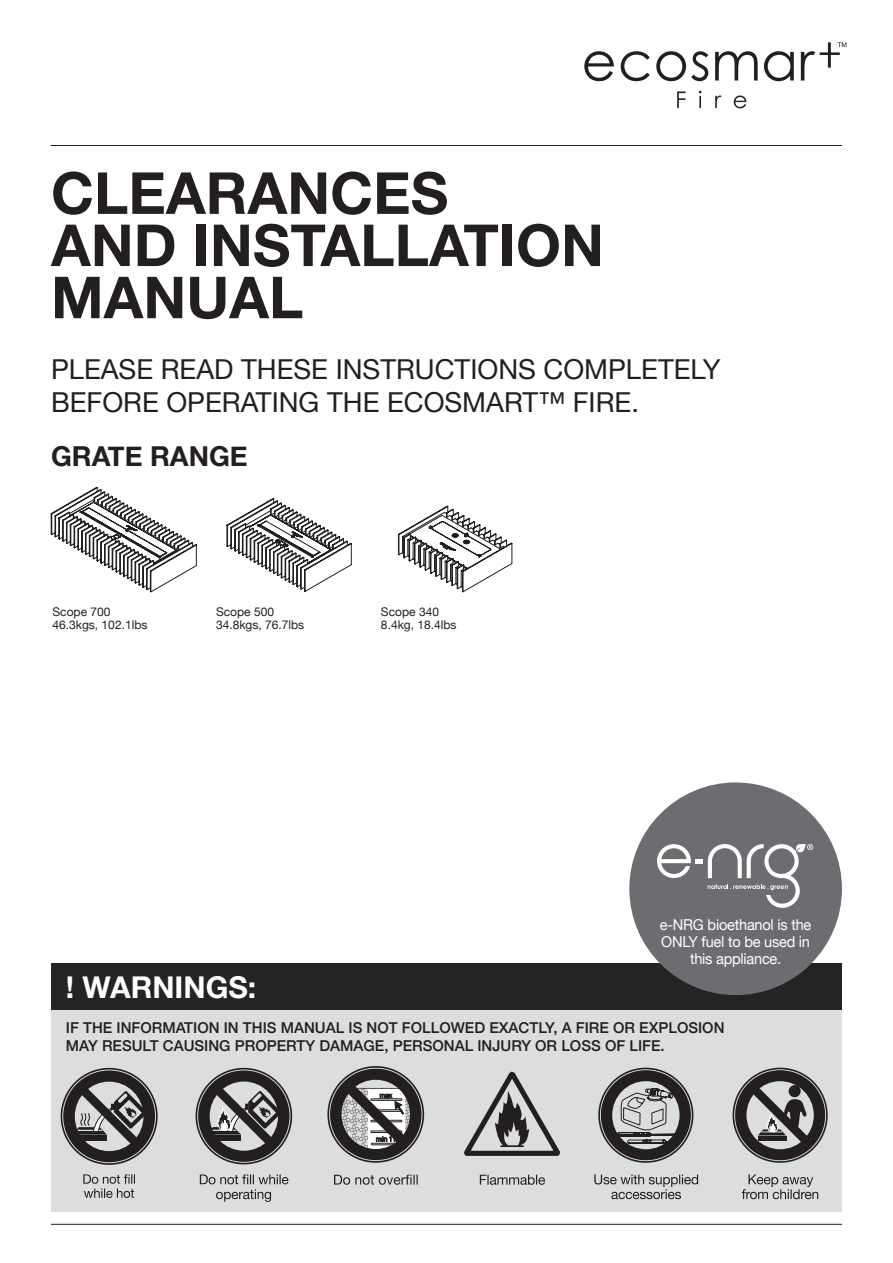
<style>
.page{position:relative;width:893px;height:1263px;background:#fff}
.page>*{position:absolute;margin:0;border:0;box-sizing:border-box;transform-origin:0 0}
.t1{font:700 57.9px/52.2px "Helvetica Neue";color:#231f20}
.t2{font:700 30px "Helvetica Neue";color:#fff}
.t3{font:27.45px/33px "Helvetica Neue";color:#231f20}
.t4{font:700 27.45px "Helvetica Neue";color:#231f20}
.t5{font:500 15px/18px "Helvetica Neue";color:#231f20}
.t6{font:15px/16.8px "Helvetica Neue";letter-spacing:-.015em;color:#fff;text-align:center}
.t7{font:12px/14px "Helvetica Neue";color:#231f20}
</style>
<div class="page">
<svg style="left:226px;top:498px;width:126px;height:94px"></svg>
<svg style="left:398px;top:506px;width:114px;height:86px"></svg>
<svg style="left:51px;top:487px;width:146px;height:105px"></svg>
<svg style="left:584px;top:51px;width:30px;height:30px"></svg>
<svg style="left:621px;top:51px;width:29px;height:30px"></svg>
<svg style="left:656px;top:51px;width:52px;height:30px"></svg>
<svg style="left:715px;top:51px;width:43px;height:30px"></svg>
<svg style="left:764px;top:51px;width:30px;height:30px"></svg>
<svg style="left:677px;top:91px;width:8px;height:17px"></svg>
<svg style="left:699px;top:91px;width:2px;height:17px"></svg>
<svg style="left:715px;top:95px;width:6px;height:13px"></svg>
<svg style="left:734px;top:95px;width:12px;height:13px"></svg>
<svg style="left:801px;top:42px;width:45px;height:39px"></svg>
<hr style="left:51px;top:145px;width:791px;height:1px;background:#231f20">
<div style="left:51px;top:967px;width:791px;height:245px;background:#dcdddf"></div>
<div style="left:51px;top:963px;width:791px;height:47px;background:#262324"></div>
<svg style="left:62px;top:1069px;width:93px;height:94px"></svg>
<svg style="left:83px;top:1174px;width:52px;height:24px"></svg>
<div style="left:61px;top:1068px;width:97px;height:97px;border:2px solid #231f20;border-radius:50%"></div>
<svg style="left:200px;top:1174px;width:88px;height:28px"></svg>
<svg style="left:197px;top:1069px;width:94px;height:94px"></svg>
<div style="left:196px;top:1068px;width:96px;height:96px;border:2px solid #231f20;border-radius:50%"></div>
<svg style="left:464px;top:1071px;width:97px;height:114px"></svg>
<svg style="left:594px;top:1174px;width:104px;height:25px"></svg>
<svg style="left:601px;top:1069px;width:91px;height:92px"></svg>
<div style="left:598px;top:1068px;width:95px;height:95px;border:2px solid #231f20;border-radius:50%"></div>
<svg style="left:742px;top:1174px;width:76px;height:25px"></svg>
<svg style="left:734px;top:1069px;width:91px;height:92px"></svg>
<div style="left:733px;top:1068px;width:95px;height:95px;border:2px solid #231f20;border-radius:50%"></div>
<svg style="left:334px;top:1174px;width:84px;height:11px"></svg>
<svg style="left:330px;top:1068px;width:93px;height:93px"></svg>
<div style="left:327px;top:1066px;width:97px;height:97px;border:2px solid #231f20;border-radius:50%"></div>
<hr style="left:51px;top:1224px;width:791px;height:1px;background:#231f20">
<div style="left:629px;top:782px;width:213px;height:213px;background:#6c6d70;border-radius:50%"></div>
<svg style="left:657px;top:844px;width:156px;height:64px"></svg>
<h1 class="t1" style="left:51px;top:169px;width:546px;text-indent:322px">ES<br>AN D INSTALLATION<br>MANUAL</h1>
<h1 class="t1" style="left:51px;top:169px;width:157px">CLEARANC</h1>
<h3 class="t3" style="left:51px;top:354px;width:655px;text-indent:493px">CO MPLETELY<br>BEFORE OPERATING THE ECOSMART™ FIRE.</h3>
<h3 class="t4" style="left:51px;top:434px;width:195px">GRATE RANGE</h3>
<h3 class="t3" style="left:51px;top:354px;width:447px">PLEASE READ THESE INSTRUCTIONS</h3>
<p class="t7" style="left:53px;top:605px;width:96px">SCOPE 700<br>46.3KGS, 102.1LBS</p>
<p class="t7" style="left:381px;top:605px;width:77px">SCOPE 340<br>8.4KG, 18.4LBS</p>
<p class="t7" style="left:216px;top:605px;width:90px">SCOPE 500<br>34.8KGS, 76.7LBS</p>
<p class="t6" style="left:660px;top:917px;width:153px">E-NRG BIOETHANOL IS THE<br>ONLY FUEL TO BE USED IN<br>THIS APPLIANCE.</p>
<h2 class="t2" style="left:66px;top:963px;width:192px">! WARNINGS:</h2>
<p class="t5" style="left:66px;top:1018px;width:660px">IF THE INFORMATION IN THIS MANUAL IS NOT FOLLOWED EXACTLY, A FIRE OR EXPLOSION<br>MAY RESULT CAUSING PROPERTY DAMAGE, PERSONAL INJURY OR LOSS OF LIFE.</p>
</div>
